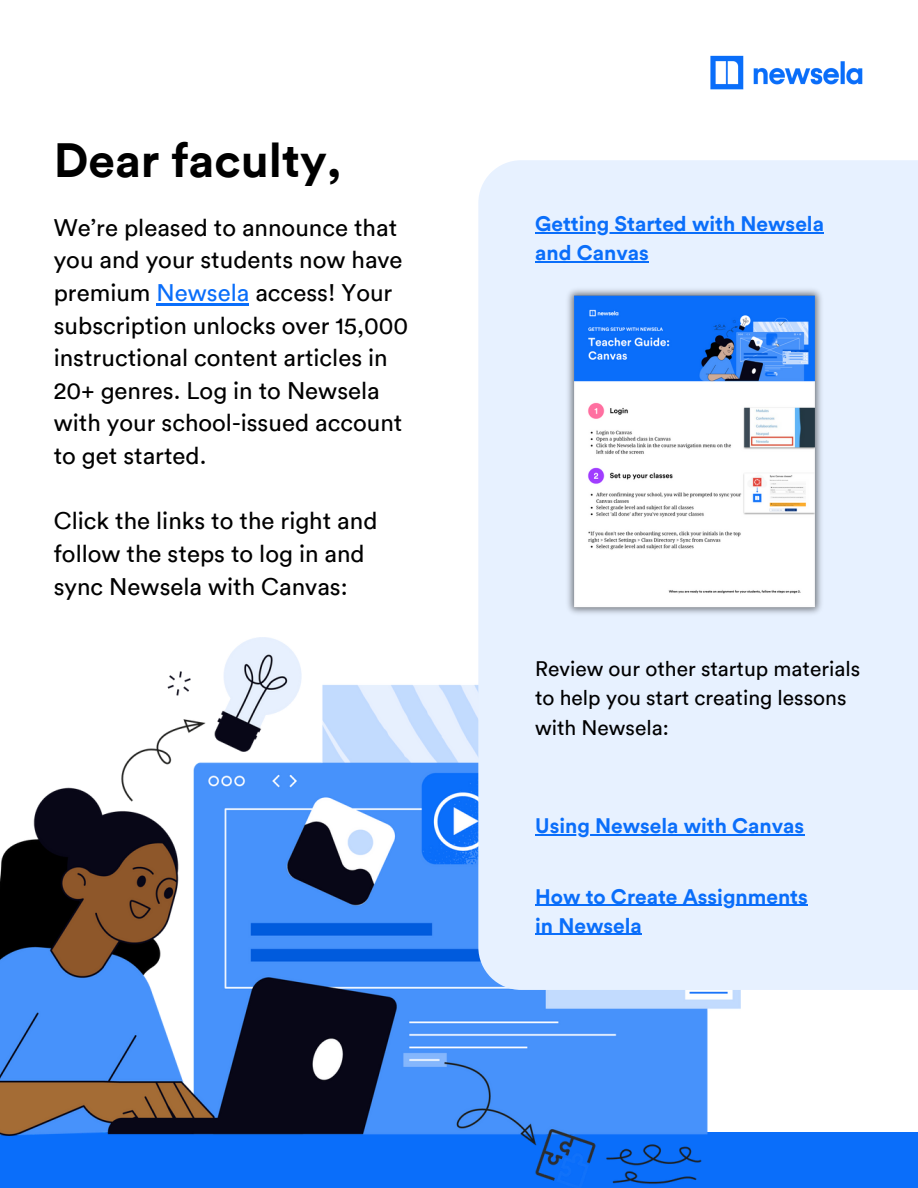
<style>
.page{position:relative;width:918px;height:1188px;background:#fff}
.page>*{position:absolute;margin:0;border:0;box-sizing:border-box;transform-origin:0 0}
.t1{font:700 48px "Circular";color:#000}
.t2{font:24px/32.7px "Circular";color:#000}
.t3{font:700 21px "Circular";color:#0a6efa}
.t4{font:21px/29.2px "Circular";color:#000}
.s1{color:#0a6efa}
</style>
<div class="page">
<img style="left:710px;top:55px;width:153px;height:35px">
<div style="left:0;top:1132px;width:918px;height:56px;background:#0a6efa"></div>
<img style="left:0;top:637px;width:740px;height:547px">
<div style="left:478px;top:160px;width:440px;height:830px;background:#e7f1ff"></div>
<img style="left:562px;top:283px;width:265px;height:338px">
<hr style="left:535px;top:232px;width:289px;height:1px;background:#0a6efa">
<hr style="left:535px;top:261px;width:114px;height:1px;background:#0a6efa">
<hr style="left:535px;top:905px;width:273px;height:1px;background:#0a6efa">
<hr style="left:535px;top:934px;width:107px;height:1px;background:#0a6efa">
<hr style="left:535px;top:834px;width:269px;height:1px;background:#0a6efa">
<hr style="left:157px;top:303px;width:92px;height:2px;background:#0a6efa">
<p class="t1" style="left:54px;top:129px;width:290px">Dear faculty,</p>
<p class="t2" style="left:54px;top:211px;width:356px">We’re pleased to announce that you and your students now have premium <span class="s1">Newsela</span> access! Your subscription unlocks over 15,000 instructional content articles in<br>20+ genres. Log in to Newsela with your school-issued account to get started.</p>
<p class="t2" style="left:54px;top:504px;width:325px">Click the links to the right and follow the steps to log in and sync Newsela with Canvas:</p>
<p class="t3" style="left:535px;top:210px;width:290px">Getting Started with Newsela</p>
<p class="t3" style="left:535px;top:239px;width:115px">and Canvas</p>
<p class="t4" style="left:535px;top:654px;width:327px">Review our other startup materials to help you start creating lessons with Newsela:</p>
<p class="t3" style="left:535px;top:812px;width:271px">Using Newsela with Canvas</p>
<p class="t3" style="left:535px;top:883px;width:274px">How to Create Assignments</p>
<p class="t3" style="left:535px;top:912px;width:108px">in Newsela</p>
</div>
